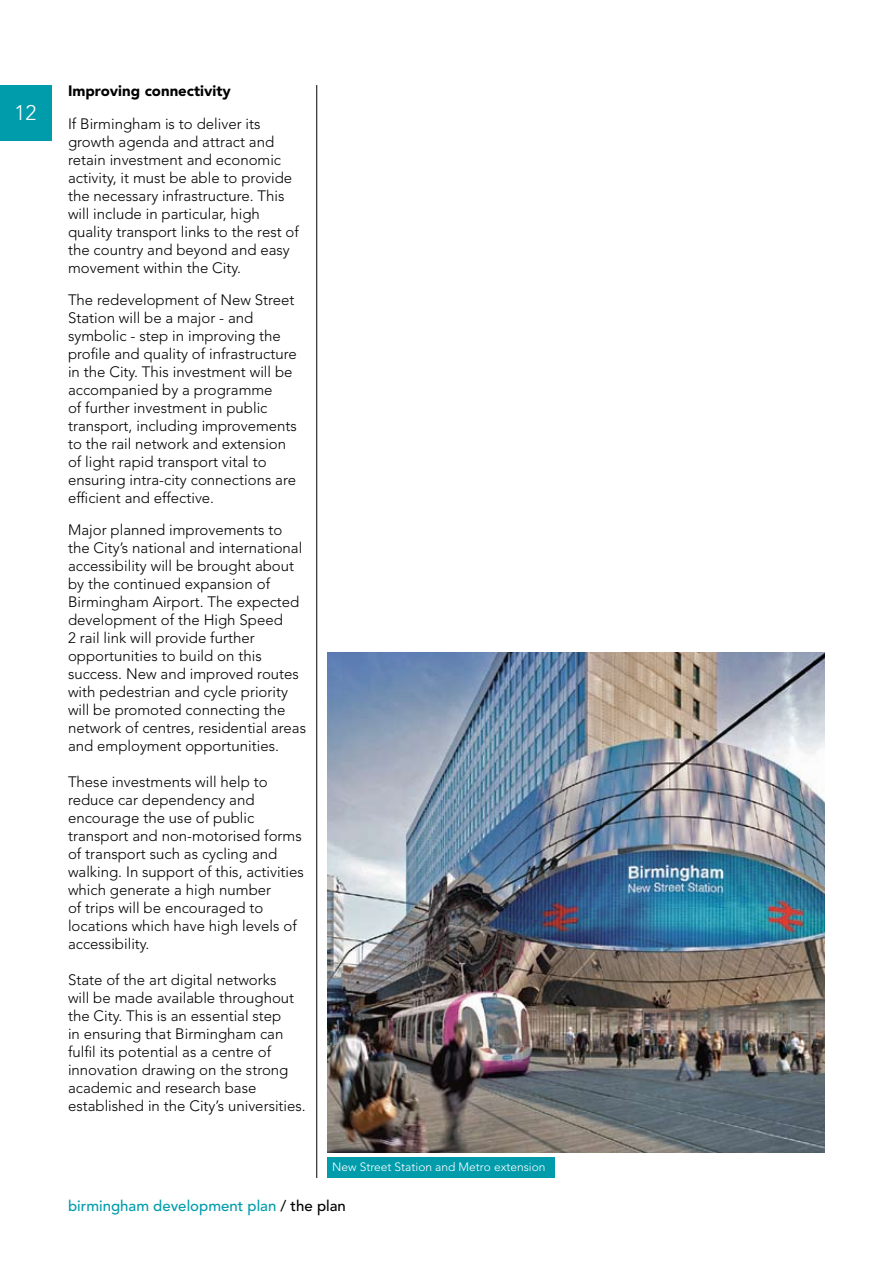
<style>
.page{position:relative;width:893px;height:1263px;background:#fff}
.page>*{position:absolute;margin:0;border:0;box-sizing:border-box;transform-origin:0 0}
.t1{font:300 21px "Avenir LT Std";color:#fff}
.t2{font:300 15px/18px "Avenir LT Std";color:#000}
.t3{font:500 15px "Avenir";color:#009cac}
.t4{font:900 15px "Avenir";color:#000}
.t5{font:300 12px "Avenir LT Std";color:#fff}
.s1{color:#000}
</style>
<div class="page">
<div style="left:0;top:85px;width:51px;height:55px;background:#009cac"></div>
<hr style="left:316px;top:85px;width:1px;height:1093px;background:#000">
<img style="left:327px;top:652px;width:498px;height:500px">
<div style="left:327px;top:1157px;width:227px;height:21px;background:#009cac"></div>
<p class="t1" style="left:15px;top:100px;width:23px">12</p>
<p class="t4" style="left:68px;top:82px;width:164px">Improving connectivity</p>
<p class="t2" style="left:68px;top:115px;width:232px">If Birmingham is to deliver its growth agenda and attract and retain investment and economic activity, it must be able to provide the necessary infrastructure. This will include in particular, high quality transport links to the rest of the country and beyond and easy movement within the City.</p>
<p class="t2" style="left:68px;top:291px;width:230px">The redevelopment of New Street<br>Station will be a major - and symbolic - step in improving the profile and quality of infrastructure in the City. This investment will be accompanied by a programme<br>of further investment in public transport, including improvements to the rail network and extension of light rapid transport vital to ensuring intra-city connections are efficient and effective.</p>
<p class="t2" style="left:68px;top:520px;width:240px">Major planned improvements to the City’s national and international accessibility will be brought about by the continued expansion of Birmingham Airport. The expected development of the High Speed<br>2 rail link will provide further opportunities to build on this success. New and improved routes with pedestrian and cycle priority will be promoted connecting the network of centres, residential areas and employment opportunities.</p>
<p class="t2" style="left:68px;top:772px;width:237px">These investments will help to reduce car dependency and encourage the use of public transport and non-motorised forms of transport such as cycling and walking. In support of this, activities which generate a high number<br>of trips will be encouraged to locations which have high levels of accessibility.</p>
<p class="t2" style="left:68px;top:970px;width:239px">State of the art digital networks<br>will be made available throughout the City. This is an essential step<br>in ensuring that Birmingham can fulfil its potential as a centre of innovation drawing on the strong academic and research base established in the City’s universities.</p>
<p class="t5" style="left:332px;top:1159px;width:215px">New Street Station and Metro extension</p>
<p class="t3" style="left:68px;top:1197px;width:279px">birmingham development plan <span class="s1">/ the plan</span></p>
</div>
